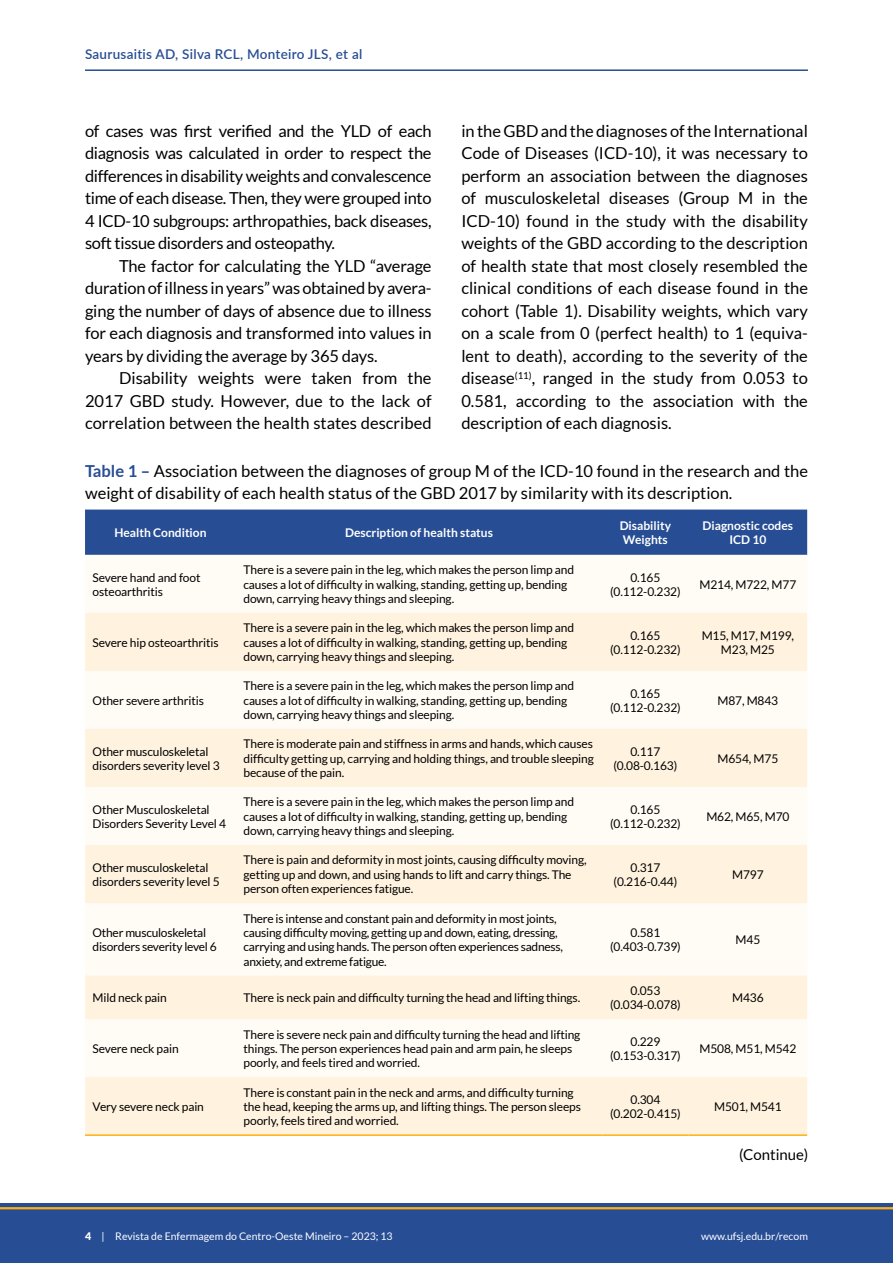
<style>
.page{position:relative;width:893px;height:1263px;background:#fff}
.page>*{position:absolute;margin:0;border:0;box-sizing:border-box;transform-origin:0 0}
.t1{font:16.5px/22.5px "Lato";color:#000;text-align:justify}
.t2{font:15px "Lato";color:#000}
.t3{font:600 13.5px "Lato";letter-spacing:.02em;color:#274d95}
.t4{font:12px/14.4px "Lato";letter-spacing:-.01em;color:#000}
.t5{font:700 12px/14.4px "Lato";color:#fff}
.t6{font:10.5px "Lato";color:#fff}
.s1{font-weight:700;color:#274d95}
.s2{font-weight:900}
</style>
<div class="page">
<div style="left:0;top:1203px;width:893px;height:60px;background:#274d95"></div>
<hr style="left:0;top:1207px;width:893px;height:2px;background:#ffb011">
<hr style="left:85px;top:69px;width:723px;height:2px;background:#274d95">
<div style="left:85px;top:509px;width:722px;height:46px;background:#274d95"></div>
<svg style="left:85px;top:613px;width:722px;height:521px;fill:#fff3e0"></svg>
<hr style="left:85px;top:1134px;width:151px;height:2px;background:#ffb011">
<hr style="left:236px;top:1134px;width:366px;height:2px;background:#ffb011">
<hr style="left:602px;top:1134px;width:86px;height:2px;background:#ffb011">
<hr style="left:688px;top:1134px;width:119px;height:2px;background:#ffb011">
<p class="t3" style="left:85px;top:44px;width:279px">Saurusaitis AD, Silva RCL, Monteiro JLS, et al</p>
<p class="t1" style="left:85px;top:119px;width:348px">of cases was first verified and the YLD of each diagnosis was calculated in order to respect the differences in disability weights and convalescence time of each disease. Then, they were grouped into 4 ICD-10 subgroups: arthropathies, back diseases, soft tissue disorders and osteopathy.</p>
<h1 class="t1" style="left:85px;top:254px;width:348px;text-indent:34px">The factor for calculating the YLD “average duration of illness in years” was obtained by avera&shy;ging the number of days of absence due to illness for each diagnosis and transformed into values in years by dividing the average by 365 days.</h1>
<h1 class="t1" style="left:85px;top:367px;width:348px;text-indent:34px">Disability weights were taken from the 2017 GBD study. However, due to the lack of correlation between the health states described</h1>
<p class="t1" style="left:461px;top:119px;width:348px">in the GBD and the diagnoses of the International Code of Diseases (ICD-10), it was necessary to perform an association between the diagnoses of musculoskeletal diseases (Group M in the ICD-10) found in the study with the disability weights of the GBD according to the description of health state that most closely resembled the clinical conditions of each disease found in the cohort (Table 1). Disability weights, which vary on a scale from 0 (perfect health) to 1 (equiva&shy;lent to death), according to the severity of the disease<sup>(11)</sup>, ranged in the study from 0.053 to 0.581, according to the association with the description of each diagnosis.</p>
<h1 class="t1" style="left:85px;top:459px;width:724px"><span class="s1">Table 1 –</span> Association between the diagnoses of group M of the ICD-10 found in the research and the weight of disability of each health status of the GBD 2017 by similarity with its description.</h1>
<p class="t5" style="left:114px;top:525px;width:94px">Health Condition</p>
<p class="t5" style="left:345px;top:525px;width:149px">Description of health status</p>
<p class="t5" style="left:620px;top:518px;width:53px">Disability<br>Weights</p>
<p class="t5" style="left:702px;top:518px;width:92px;text-align:center">Diagnostic codes<br>ICD 10</p>
<p class="t4" style="left:93px;top:570px;width:110px">Severe hand and foot osteoarthritis</p>
<p class="t4" style="left:243px;top:563px;width:332px">There is a severe pain in the leg, which makes the person limp and causes a lot of difficulty in walking, standing, getting up, bending down, carrying heavy things and sleeping.</p>
<p class="t4" style="left:610px;top:570px;width:72px;text-align:center">0.165 (0.112-0.232)</p>
<p class="t4" style="left:699px;top:577px;width:98px">M214, M722, M77</p>
<p class="t4" style="left:93px;top:635px;width:128px">Severe hip osteoarthritis</p>
<p class="t4" style="left:243px;top:621px;width:332px">There is a severe pain in the leg, which makes the person limp and causes a lot of difficulty in walking, standing, getting up, bending down, carrying heavy things and sleeping.</p>
<p class="t4" style="left:610px;top:628px;width:72px;text-align:center">0.165 (0.112-0.232)</p>
<p class="t4" style="left:702px;top:628px;width:94px;text-align:center">M15, M17, M199,<br>M23, M25</p>
<p class="t4" style="left:93px;top:693px;width:113px">Other severe arthritis</p>
<p class="t4" style="left:244px;top:679px;width:332px">There is a severe pain in the leg, which makes the person limp and causes a lot of difficulty in walking, standing, getting up, bending down, carrying heavy things and sleeping.</p>
<p class="t4" style="left:610px;top:686px;width:72px;text-align:center">0.165 (0.112-0.232)</p>
<p class="t4" style="left:717px;top:693px;width:62px">M87, M843</p>
<p class="t4" style="left:93px;top:744px;width:129px">Other musculoskeletal disorders severity level 3</p>
<p class="t4" style="left:244px;top:737px;width:352px;text-align:justify">There is moderate pain and stiffness in arms and hands, which causes difficulty getting up, carrying and holding things, and trouble sleeping because of the pain.</p>
<p class="t4" style="left:613px;top:744px;width:65px;text-align:center">0.117 (0.08-0.163)</p>
<p class="t4" style="left:717px;top:751px;width:62px">M654, M75</p>
<p class="t4" style="left:93px;top:802px;width:135px">Other Musculoskeletal<br>Disorders Severity Level 4</p>
<p class="t4" style="left:244px;top:795px;width:332px">There is a severe pain in the leg, which makes the person limp and causes a lot of difficulty in walking, standing, getting up, bending down, carrying heavy things and sleeping.</p>
<p class="t4" style="left:610px;top:802px;width:72px;text-align:center">0.165 (0.112-0.232)</p>
<p class="t4" style="left:706px;top:809px;width:85px">M62, M65, M70</p>
<p class="t4" style="left:93px;top:860px;width:129px">Other musculoskeletal disorders severity level 5</p>
<p class="t4" style="left:244px;top:853px;width:345px">There is pain and deformity in most joints, causing difficulty moving, getting up and down, and using hands to lift and carry things. The person often experiences fatigue.</p>
<p class="t4" style="left:613px;top:860px;width:65px;text-align:center">0.317 (0.216-0.44)</p>
<p class="t4" style="left:732px;top:867px;width:33px">M797</p>
<p class="t4" style="left:93px;top:925px;width:126px">Other musculoskeletal disorders severity level 6</p>
<p class="t4" style="left:244px;top:911px;width:321px">There is intense and constant pain and deformity in most joints, causing difficulty moving, getting up and down, eating, dressing, carrying and using hands. The person often experiences sadness, anxiety, and extreme fatigue.</p>
<p class="t4" style="left:610px;top:925px;width:72px;text-align:center">0.581 (0.403-0.739)</p>
<p class="t4" style="left:736px;top:932px;width:26px">M45</p>
<p class="t4" style="left:93px;top:990px;width:76px">Mild neck pain</p>
<p class="t4" style="left:244px;top:990px;width:338px">There is neck pain and difficulty turning the head and lifting things.</p>
<p class="t4" style="left:610px;top:983px;width:72px;text-align:center">0.053 (0.034-0.078)</p>
<p class="t4" style="left:732px;top:990px;width:33px">M436</p>
<p class="t4" style="left:93px;top:1041px;width:88px">Severe neck pain</p>
<p class="t4" style="left:244px;top:1027px;width:338px">There is severe neck pain and difficulty turning the head and lifting things. The person experiences head pain and arm pain, he sleeps poorly, and feels tired and worried.</p>
<p class="t4" style="left:610px;top:1034px;width:72px;text-align:center">0.229 (0.153-0.317)</p>
<p class="t4" style="left:699px;top:1041px;width:98px">M508, M51, M542</p>
<p class="t4" style="left:93px;top:1099px;width:113px">Very severe neck pain</p>
<p class="t4" style="left:244px;top:1085px;width:339px">There is constant pain in the neck and arms, and difficulty turning the head, keeping the arms up, and lifting things. The person sleeps poorly, feels tired and worried.</p>
<p class="t4" style="left:610px;top:1092px;width:72px;text-align:center">0.304 (0.202-0.415)</p>
<p class="t4" style="left:714px;top:1099px;width:69px">M501, M541</p>
<p class="t2" style="left:739px;top:1146px;width:71px">(Continue)</p>
<p class="t6" style="left:85px;top:1230px;width:309px"><span class="s2">4</span> | Revista de Enfermagem do Centro-Oeste Mineiro – 2023; 13</p>
<p class="t6" style="left:701px;top:1230px;width:108px">www.ufsj.edu.br/recom</p>
</div>
